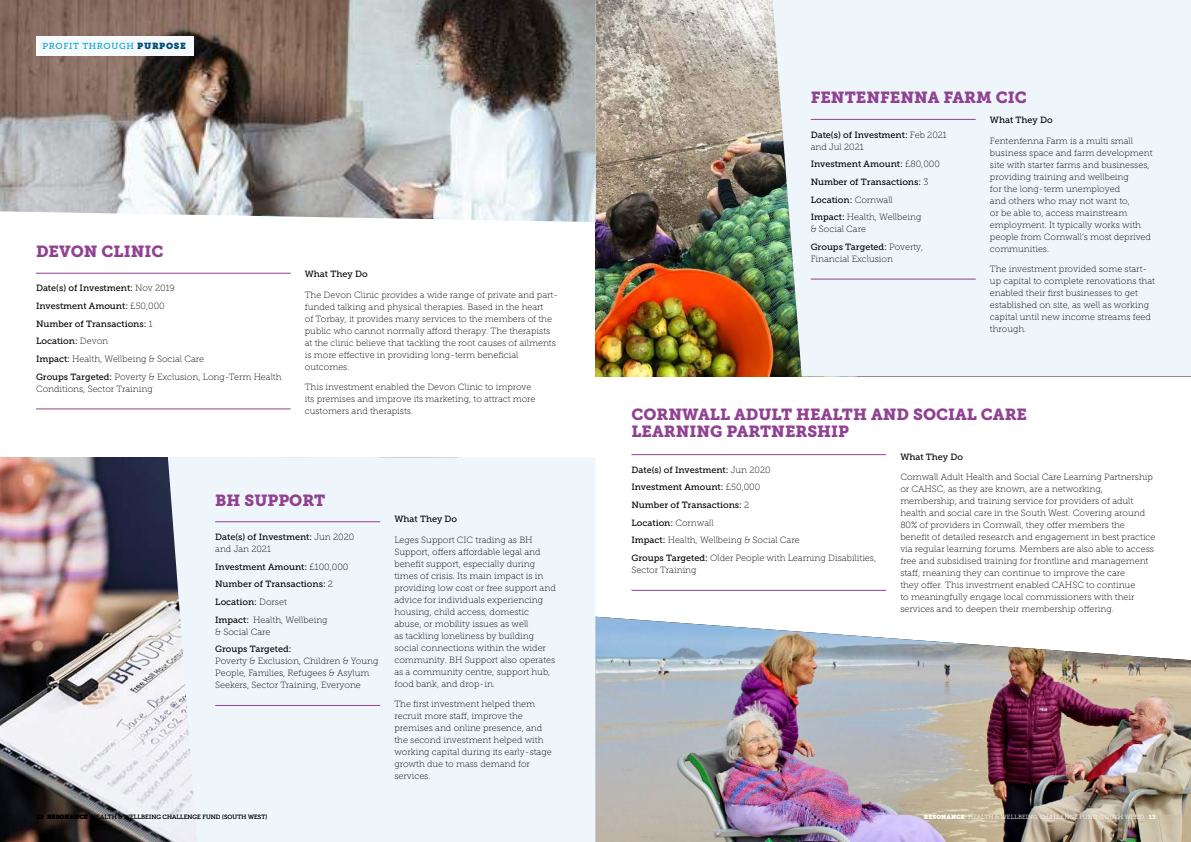
<style>
.page{position:relative;width:1191px;height:842px;background:#fff}
.page>*{position:absolute;margin:0;border:0;box-sizing:border-box;transform-origin:0 0}
.t1{font:16px/17px "Museo Slab 900";color:#904292}
.t2{font:9px/12px "Museo Slab 100";color:#000}
.t3{font:9px/17.7px "Museo Slab 500";color:#000}
.t4{font:8.7px "Museo Slab 500";letter-spacing:.075em;color:#00a2cd}
.t5{font:6px "Museo Slab 300";letter-spacing:.01em;color:#000}
.t6{font:6px "Museo Slab 300";letter-spacing:.01em;color:#fff}
.s1{font-family:"Museo Slab";color:#005076}
.s2{font-family:"Museo Slab 100"}
.s3{font-family:"Museo Slab 500"}
.s4{font-family:"Museo Slab 900"}
.s5{font-family:"Museo Slab"}
</style>
<div class="page">
<img style="left:595px;top:617px;width:596px;height:225px">
<img style="left:595px;top:0;width:177px;height:376px">
<div style="left:772px;top:0;width:419px;height:377px;background:#eff6fb"></div>
<img style="left:0;top:458px;width:168px;height:384px">
<div style="left:168px;top:457px;width:427px;height:385px;background:#eff6fb"></div>
<img style="left:0;top:0;width:595px;height:222px">
<div style="left:36px;top:36px;width:157px;height:20px;background:#f7fafd"></div>
<hr style="left:36px;top:273px;width:255px;height:1px;background:#904292">
<hr style="left:36px;top:408px;width:255px;height:1px;background:#904292">
<hr style="left:215px;top:521px;width:165px;height:1px;background:#904292">
<hr style="left:215px;top:705px;width:165px;height:1px;background:#904292">
<hr style="left:631px;top:454px;width:255px;height:1px;background:#904292">
<hr style="left:631px;top:590px;width:255px;height:1px;background:#904292">
<hr style="left:810px;top:119px;width:165px;height:1px;background:#904292">
<hr style="left:810px;top:279px;width:165px;height:1px;background:#904292">
<p class="t4" style="left:42px;top:41px;width:145px">PROFIT THROUGH <span class="s1">PURPOSE</span></p>
<h1 class="t1" style="left:36px;top:243px;width:129px">DEVON CLINIC</h1>
<p class="t3" style="left:36px;top:279px;width:140px">Date(s) of Investment: <span class="s2">Nov 2019<br></span>Investment Amount: <span class="s2">£50,000<br></span>Number of Transactions: <span class="s2">1<br></span>Location: <span class="s2">Devon</span></p>
<p class="t2" style="left:36px;top:350px;width:247px;line-height:17.7px"><span class="s3">Impact:</span> Health, Wellbeing &amp; Social Care<br><span class="s3">Groups Targeted:</span> Poverty &amp; Exclusion, Long-Term Health</p>
<p class="t2" style="left:36px;top:383px;width:118px">Conditions, Sector Training</p>
<p class="t3" style="left:305px;top:266px;width:64px">What They Do</p>
<p class="t2" style="left:305px;top:289px;width:255px">The Devon Clinic provides a wide range of private and part&shy;funded talking and physical therapies. Based in the heart<br>of Torbay, it provides many services to the members of the public who cannot normally afford therapy. The therapists at the clinic believe that tackling the root causes of ailments is more effective in providing long-term beneficial outcomes.</p>
<p class="t2" style="left:305px;top:381px;width:232px">This investment enabled the Devon Clinic to improve its premises and improve its marketing, to attract more customers and therapists.</p>
<h1 class="t1" style="left:215px;top:492px;width:112px">BH SUPPORT</h1>
<p class="t3" style="left:215px;top:528px;width:141px">Date(s) of Investment: <span class="s2">Jun 2020</span></p>
<p class="t2" style="left:215px;top:543px;width:57px">and Jan 2021</p>
<p class="t3" style="left:215px;top:558px;width:135px">Investment Amount: <span class="s2">£100,000<br></span>Number of Transactions: <span class="s2">2<br></span>Location: <span class="s2">Dorset</span></p>
<p class="t2" style="left:215px;top:613px;width:114px"><span class="s3">Impact:</span> Health, Wellbeing &amp; Social Care</p>
<p class="t3" style="left:215px;top:640px;width:78px">Groups Targeted:</p>
<p class="t2" style="left:215px;top:655px;width:165px">Poverty &amp; Exclusion, Children &amp; Young<br>People, Families, Refugees &amp; Asylum<br>Seekers, Sector Training, Everyone</p>
<p class="t3" style="left:394px;top:510px;width:64px">What They Do</p>
<p class="t2" style="left:394px;top:534px;width:163px">Leges Support CIC trading as BH Support, offers affordable legal and benefit support, especially during times of crisis. Its main impact is in providing low cost or free support and advice for individuals experiencing housing, child access, domestic abuse, or mobility issues as well<br>as tackling loneliness by building social connections within the wider community. BH Support also operates as a community centre, support hub, food bank, and drop-in.</p>
<p class="t2" style="left:394px;top:698px;width:159px">The first investment helped them recruit more staff, improve the premises and online presence, and the second investment helped with working capital during its early-stage growth due to mass demand for services.</p>
<h1 class="t1" style="left:810px;top:89px;width:218px">FENTENFENNA FARM CIC</h1>
<p class="t3" style="left:810px;top:126px;width:138px">Date(s) of Investment: <span class="s2">Feb 2021</span></p>
<p class="t2" style="left:810px;top:141px;width:55px">and Jul 2021</p>
<p class="t3" style="left:810px;top:155px;width:131px">Investment Amount: <span class="s2">£80,000<br></span>Number of Transactions: <span class="s2">3<br></span>Location: <span class="s2">Cornwall</span></p>
<p class="t2" style="left:810px;top:211px;width:112px"><span class="s3">Impact:</span> Health, Wellbeing &amp; Social Care</p>
<p class="t3" style="left:810px;top:238px;width:114px">Groups Targeted: <span class="s2">Poverty,</span></p>
<p class="t2" style="left:810px;top:253px;width:84px">Financial Exclusion</p>
<p class="t3" style="left:990px;top:111px;width:64px">What They Do</p>
<p class="t2" style="left:990px;top:135px;width:164px">Fentenfenna Farm is a multi small business space and farm development site with starter farms and businesses, providing training and wellbeing<br>for the long-term unemployed<br>and others who may not want to,<br>or be able to, access mainstream employment. It typically works with people from Cornwall’s most deprived communities.</p>
<p class="t2" style="left:990px;top:263px;width:166px">The investment provided some start&shy;up capital to complete renovations that enabled their first businesses to get established on site, as well as working capital until new income streams feed through.</p>
<h1 class="t1" style="left:631px;top:406px;width:397px">CORNWALL ADULT HEALTH AND SOCIAL CARE<br>LEARNING PARTNERSHIP</h1>
<p class="t3" style="left:631px;top:461px;width:141px">Date(s) of Investment: <span class="s2">Jun 2020<br></span>Investment Amount: <span class="s2">£50,000<br></span>Number of Transactions: <span class="s2">2<br></span>Location: <span class="s2">Cornwall</span></p>
<p class="t2" style="left:631px;top:532px;width:246px;line-height:17.7px"><span class="s3">Impact:</span> Health, Wellbeing &amp; Social Care<br><span class="s3">Groups Targeted:</span> Older People with Learning Disabilities,</p>
<p class="t2" style="left:631px;top:564px;width:67px">Sector Training</p>
<p class="t3" style="left:900px;top:448px;width:64px">What They Do</p>
<p class="t2" style="left:900px;top:471px;width:257px">Cornwall Adult Health and Social Care Learning Partnership or CAHSC, as they are known, are a networking, membership, and training service for providers of adult health and social care in the South West. Covering around 80% of providers in Cornwall, they offer members the benefit of detailed research and engagement in best practice via regular learning forums. Members are also able to access free and subsidised training for frontline and management staff, meaning they can continue to improve the care<br>they offer. This investment enabled CAHSC to continue<br>to meaningfully engage local commissioners with their services and to deepen their membership offering.</p>
<p class="t5" style="left:37px;top:814px;width:232px"><span class="s4">12</span> <span class="s5">RESONANCE</span> HEALTH &amp; WELLBEING CHALLENGE FUND (SOUTH WEST)</p>
<p class="t6" style="left:923px;top:814px;width:233px"><span class="s5">RESONANCE</span> HEALTH &amp; WELLBEING CHALLENGE FUND (SOUTH WEST) <span class="s4">13</span></p>
</div>
